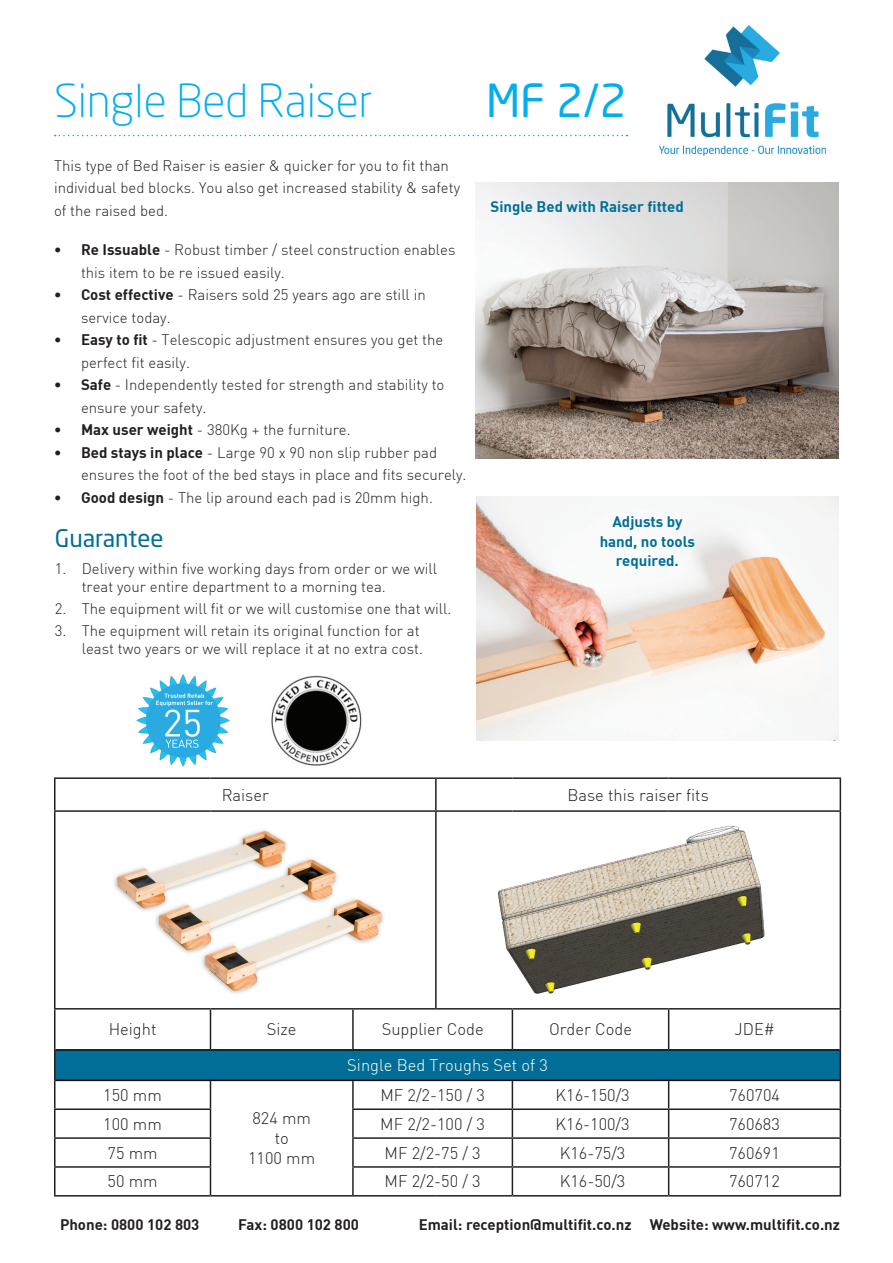
<style>
.page{position:relative;width:893px;height:1263px;background:#fff}
.page>*{position:absolute;margin:0;border:0;box-sizing:border-box;transform-origin:0 0}
.t1{font:300 45px "Neo Sans Std";color:#00aeef}
.t2{font:45px "Neo Sans Std";color:#00aeef}
.t3{font:24px "Neo Sans Std";color:#006e97}
.t4{font:300 16.5px/19.8px "DIN";color:#231f20;text-align:center}
.t5{font:300 16.5px "DIN";color:#fff}
.t6{font:300 15px/22.5px "DIN";color:#231f20}
.t7{font:700 15px "DIN";color:#231f20}
.t8{font:700 15px/19.5px "DIN";color:#006e97;text-align:center}
.s1{font-family:"DIN Bold";font-weight:400}
</style>
<div class="page">
<svg style="left:55px;top:135px;width:572px;height:1px"></svg>
<img style="left:660px;top:26px;width:165px;height:129px">
<div style="left:55px;top:1050px;width:785px;height:30px;background:#006e97"></div>
<hr style="left:54px;top:777px;width:156px;height:2px;background:#231f20">
<hr style="left:54px;top:779px;width:2px;height:31px;background:#231f20">
<hr style="left:210px;top:777px;width:143px;height:2px;background:#231f20">
<hr style="left:353px;top:777px;width:83px;height:2px;background:#231f20">
<hr style="left:436px;top:777px;width:76px;height:2px;background:#231f20">
<hr style="left:435px;top:779px;width:2px;height:31px;background:#231f20">
<hr style="left:512px;top:777px;width:157px;height:2px;background:#231f20">
<hr style="left:669px;top:777px;width:172px;height:2px;background:#231f20">
<hr style="left:840px;top:779px;width:1px;height:31px;background:#231f20">
<hr style="left:54px;top:810px;width:156px;height:2px;background:#231f20">
<hr style="left:54px;top:812px;width:2px;height:196px;background:#231f20">
<hr style="left:210px;top:810px;width:143px;height:2px;background:#231f20">
<hr style="left:353px;top:810px;width:83px;height:2px;background:#231f20">
<hr style="left:436px;top:810px;width:76px;height:2px;background:#231f20">
<hr style="left:435px;top:812px;width:2px;height:196px;background:#231f20">
<hr style="left:512px;top:810px;width:157px;height:2px;background:#231f20">
<hr style="left:669px;top:810px;width:172px;height:2px;background:#231f20">
<hr style="left:840px;top:812px;width:1px;height:196px;background:#231f20">
<hr style="left:54px;top:1008px;width:156px;height:1px;background:#231f20">
<hr style="left:54px;top:1009px;width:2px;height:41px;background:#231f20">
<hr style="left:210px;top:1008px;width:143px;height:1px;background:#231f20">
<hr style="left:210px;top:1009px;width:1px;height:40px;background:#231f20">
<hr style="left:353px;top:1008px;width:83px;height:1px;background:#231f20">
<hr style="left:352px;top:1009px;width:2px;height:40px;background:#231f20">
<hr style="left:436px;top:1008px;width:76px;height:1px;background:#231f20">
<hr style="left:512px;top:1008px;width:157px;height:1px;background:#231f20">
<hr style="left:512px;top:1009px;width:1px;height:40px;background:#231f20">
<hr style="left:669px;top:1008px;width:172px;height:1px;background:#231f20">
<hr style="left:668px;top:1009px;width:1px;height:40px;background:#231f20">
<hr style="left:840px;top:1009px;width:1px;height:41px;background:#231f20">
<hr style="left:54px;top:1050px;width:2px;height:30px;background:#231f20">
<hr style="left:840px;top:1050px;width:1px;height:30px;background:#231f20">
<hr style="left:54px;top:1080px;width:2px;height:28px;background:#231f20">
<hr style="left:352px;top:1081px;width:2px;height:27px;background:#231f20">
<hr style="left:54px;top:1108px;width:157px;height:2px;background:#231f20">
<hr style="left:54px;top:1110px;width:2px;height:27px;background:#231f20">
<hr style="left:352px;top:1108px;width:84px;height:2px;background:#231f20">
<hr style="left:352px;top:1110px;width:2px;height:27px;background:#231f20">
<hr style="left:436px;top:1108px;width:76px;height:2px;background:#231f20">
<hr style="left:512px;top:1108px;width:157px;height:2px;background:#231f20">
<hr style="left:669px;top:1108px;width:172px;height:2px;background:#231f20">
<hr style="left:54px;top:1137px;width:157px;height:2px;background:#231f20">
<hr style="left:54px;top:1139px;width:2px;height:27px;background:#231f20">
<hr style="left:352px;top:1137px;width:84px;height:2px;background:#231f20">
<hr style="left:352px;top:1139px;width:2px;height:27px;background:#231f20">
<hr style="left:436px;top:1137px;width:76px;height:2px;background:#231f20">
<hr style="left:512px;top:1137px;width:157px;height:2px;background:#231f20">
<hr style="left:669px;top:1137px;width:172px;height:2px;background:#231f20">
<hr style="left:54px;top:1166px;width:157px;height:2px;background:#231f20">
<hr style="left:54px;top:1168px;width:2px;height:27px;background:#231f20">
<svg style="left:210px;top:1081px;width:1px;height:114px"></svg>
<hr style="left:352px;top:1166px;width:84px;height:2px;background:#231f20">
<hr style="left:352px;top:1168px;width:2px;height:27px;background:#231f20">
<hr style="left:436px;top:1166px;width:76px;height:2px;background:#231f20">
<hr style="left:512px;top:1166px;width:157px;height:2px;background:#231f20">
<svg style="left:512px;top:1081px;width:1px;height:114px"></svg>
<hr style="left:669px;top:1166px;width:172px;height:2px;background:#231f20">
<svg style="left:668px;top:1081px;width:1px;height:114px"></svg>
<svg style="left:840px;top:1080px;width:1px;height:115px"></svg>
<hr style="left:54px;top:1195px;width:156px;height:1px;background:#231f20">
<hr style="left:210px;top:1195px;width:143px;height:1px;background:#231f20">
<hr style="left:353px;top:1195px;width:83px;height:1px;background:#231f20">
<hr style="left:436px;top:1195px;width:76px;height:1px;background:#231f20">
<hr style="left:512px;top:1195px;width:157px;height:1px;background:#231f20">
<hr style="left:669px;top:1195px;width:172px;height:1px;background:#231f20">
<hr style="left:56px;top:1049px;width:154px;height:1px;background:#040503">
<hr style="left:210px;top:1049px;width:143px;height:1px;background:#040503">
<hr style="left:353px;top:1049px;width:83px;height:1px;background:#040503">
<hr style="left:436px;top:1049px;width:76px;height:1px;background:#040503">
<hr style="left:512px;top:1049px;width:157px;height:1px;background:#040503">
<hr style="left:669px;top:1049px;width:171px;height:1px;background:#040503">
<hr style="left:56px;top:1079px;width:154px;height:2px;background:#040503">
<hr style="left:210px;top:1079px;width:143px;height:2px;background:#040503">
<hr style="left:353px;top:1079px;width:83px;height:2px;background:#040503">
<hr style="left:436px;top:1079px;width:76px;height:2px;background:#040503">
<hr style="left:512px;top:1079px;width:157px;height:2px;background:#040503">
<hr style="left:669px;top:1079px;width:171px;height:2px;background:#040503">
<img style="left:475px;top:183px;width:364px;height:275px">
<img style="left:476px;top:497px;width:363px;height:244px">
<img style="left:114px;top:830px;width:270px;height:164px">
<img style="left:498px;top:826px;width:267px;height:168px">
<img style="left:136px;top:674px;width:94px;height:93px">
<img style="left:271px;top:675px;width:91px;height:91px">
<h1 class="t1" style="left:54px;top:74px;width:320px">Single Bed Raiser</h1>
<h1 class="t2" style="left:486px;top:73px;width:142px">MF 2/2</h1>
<p class="t6" style="left:54px;top:154px;width:408px">This type of Bed Raiser is easier &amp; quicker for you to fit than individual bed blocks. You also get increased stability &amp; safety of the raised bed.</p>
<p class="t6" style="left:81px;top:238px;width:376px;text-indent:-27px"><span class="s1">• Re Issuable</span> - Robust timber / steel construction enables this item to be re issued easily.</p>
<p class="t6" style="left:81px;top:283px;width:346px;text-indent:-27px"><span class="s1">• Cost effective</span> - Raisers sold 25 years ago are still in service today.</p>
<p class="t6" style="left:81px;top:328px;width:364px;text-indent:-27px"><span class="s1">• Easy to fit</span> - Telescopic adjustment ensures you get the perfect fit easily.</p>
<p class="t6" style="left:81px;top:373px;width:365px;text-indent:-27px"><span class="s1">• Safe</span> - Independently tested for strength and stability to ensure your safety.</p>
<p class="t6" style="left:54px;top:418px;width:298px"><span class="s1">• Max user weight</span> - 380Kg + the furniture.</p>
<p class="t6" style="left:81px;top:441px;width:387px;text-indent:-27px"><span class="s1">• Bed stays in place</span> - Large 90 x 90 non slip rubber pad ensures the foot of the bed stays in place and fits securely.</p>
<p class="t6" style="left:54px;top:486px;width:380px"><span class="s1">• Good design</span> - The lip around each pad is 20mm high.</p>
<p class="t8" style="left:490px;top:196px;width:195px">Single Bed with Raiser fitted</p>
<h2 class="t3" style="left:55px;top:524px;width:110px">Guarantee</h2>
<p class="t6" style="left:82px;top:559px;width:357px;line-height:18px;text-indent:-27px">1. Delivery within five working days from order or we will treat your entire department to a morning tea.</p>
<p class="t6" style="left:55px;top:597px;width:398px">2. The equipment will fit or we will customise one that will.</p>
<p class="t6" style="left:55px;top:622px;width:370px;line-height:18px;text-align:right">3. The equipment will retain its original function for at least two years or we will replace it at no extra cost.</p>
<p class="t8" style="left:600px;top:511px;width:97px">Adjusts by hand, no tools required.</p>
<p class="t4" style="left:222px;top:785px;width:49px">Raiser</p>
<p class="t4" style="left:567px;top:785px;width:143px">Base this raiser fits</p>
<p class="t4" style="left:109px;top:1019px;width:49px">Height</p>
<p class="t4" style="left:267px;top:1019px;width:31px">Size</p>
<p class="t4" style="left:382px;top:1019px;width:103px">Supplier Code</p>
<p class="t4" style="left:549px;top:1019px;width:84px">Order Code</p>
<p class="t4" style="left:735px;top:1019px;width:41px">JDE#</p>
<p class="t5" style="left:347px;top:1055px;width:202px">Single Bed Troughs Set of 3</p>
<p class="t4" style="left:103px;top:1085px;width:60px">150 mm</p>
<p class="t4" style="left:248px;top:1108px;width:69px">824 mm to<br>1100 mm</p>
<p class="t4" style="left:380px;top:1085px;width:106px">MF 2/2-150 / 3</p>
<p class="t4" style="left:556px;top:1085px;width:76px">K16-150/3</p>
<p class="t4" style="left:729px;top:1085px;width:52px">760704</p>
<p class="t4" style="left:103px;top:1114px;width:60px">100 mm</p>
<p class="t4" style="left:380px;top:1114px;width:106px">MF 2/2-100 / 3</p>
<p class="t4" style="left:556px;top:1114px;width:76px">K16-100/3</p>
<p class="t4" style="left:729px;top:1114px;width:52px">760683</p>
<p class="t4" style="left:108px;top:1142px;width:52px">75 mm</p>
<p class="t4" style="left:385px;top:1142px;width:98px">MF 2/2-75 / 3</p>
<p class="t4" style="left:560px;top:1142px;width:67px">K16-75/3</p>
<p class="t4" style="left:729px;top:1142px;width:52px">760691</p>
<p class="t4" style="left:108px;top:1171px;width:52px">50 mm</p>
<p class="t4" style="left:384px;top:1171px;width:98px">MF 2/2-50 / 3</p>
<p class="t4" style="left:560px;top:1171px;width:67px">K16-50/3</p>
<p class="t4" style="left:729px;top:1171px;width:52px">760712</p>
<p class="t7" style="left:60px;top:1215px;width:141px">Phone: 0800 102 803</p>
<p class="t7" style="left:238px;top:1215px;width:122px">Fax: 0800 102 800</p>
<p class="t7" style="left:419px;top:1215px;width:423px">Email: reception@multifit.co.nz Website: www.multifit.co.nz</p>
</div>
